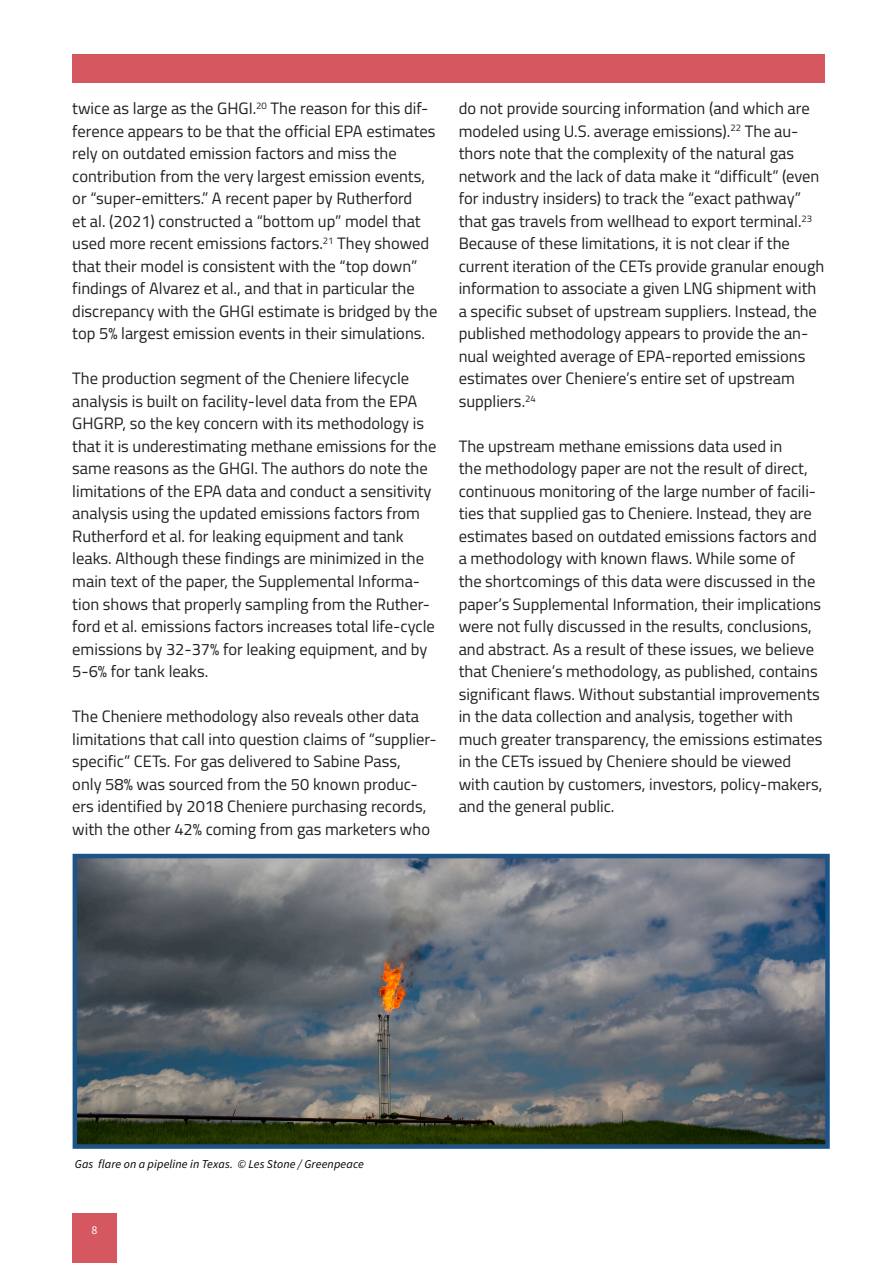
<style>
.page{position:relative;width:893px;height:1263px;background:#fff}
.page>*{position:absolute;margin:0;border:0;box-sizing:border-box;transform-origin:0 0}
.t1{font:16.5px/22.5px "Titillium Web";color:#231f20}
._8_10_Source_Sans_Pr{font:italic 12px "Source Sans Pro";letter-spacing:.01em;color:#010101}
.t2{font:12px "Source Sans Pro";color:#fff}
</style>
<div class="page">
<div style="left:72px;top:1213px;width:45px;height:50px;background:#d5575f"></div>
<div style="left:72px;top:54px;width:753px;height:28px;background:#d5575f"></div>
<img style="left:78px;top:859px;width:747px;height:285px">
<div style="left:73px;top:854px;width:757px;height:295px;border:4px solid #1c5487"></div>
<p class="t1" style="left:72px;top:97px;width:367px">twice as large as the GHGI.<sup>20</sup> The reason for this dif&shy;ference appears to be that the official EPA estimates rely on outdated emission factors and miss the contribution from the very largest emission events, or “super-emitters.” A recent paper by Rutherford<br>et al. (2021) constructed a “bottom up” model that used more recent emissions factors.<sup>21</sup> They showed that their model is consistent with the “top down” findings of Alvarez et al., and that in particular the discrepancy with the GHGI estimate is bridged by the top 5% largest emission events in their simulations.</p>
<p class="t1" style="left:72px;top:367px;width:366px">The production segment of the Cheniere lifecycle analysis is built on facility-level data from the EPA GHGRP, so the key concern with its methodology is that it is underestimating methane emissions for the same reasons as the GHGI. The authors do note the limitations of the EPA data and conduct a sensitivity analysis using the updated emissions factors from Rutherford et al. for leaking equipment and tank leaks. Although these findings are minimized in the main text of the paper, the Supplemental Informa&shy;tion shows that properly sampling from the Ruther&shy;ford et al. emissions factors increases total life-cycle emissions by 32-37% for leaking equipment, and by 5-6% for tank leaks.</p>
<p class="t1" style="left:72px;top:704px;width:366px">The Cheniere methodology also reveals other data limitations that call into question claims of “supplier&shy;specific” CETs. For gas delivered to Sabine Pass,<br>only 58% was sourced from the 50 known produc&shy;ers identified by 2018 Cheniere purchasing records, with the other 42% coming from gas marketers who</p>
<p class="t1" style="left:459px;top:97px;width:367px">do not provide sourcing information (and which are modeled using U.S. average emissions).<sup>22</sup> The au&shy;thors note that the complexity of the natural gas network and the lack of data make it “difficult” (even for industry insiders) to track the “exact pathway” that gas travels from wellhead to export terminal.<sup>23<br></sup>Because of these limitations, it is not clear if the current iteration of the CETs provide granular enough information to associate a given LNG shipment with a specific subset of upstream suppliers. Instead, the published methodology appears to provide the an&shy;nual weighted average of EPA-reported emissions estimates over Cheniere’s entire set of upstream suppliers.<sup>24</sup></p>
<p class="t1" style="left:459px;top:434px;width:365px">The upstream methane emissions data used in<br>the methodology paper are not the result of direct, continuous monitoring of the large number of facili&shy;ties that supplied gas to Cheniere. Instead, they are estimates based on outdated emissions factors and a methodology with known flaws. While some of<br>the shortcomings of this data were discussed in the paper’s Supplemental Information, their implications were not fully discussed in the results, conclusions, and abstract. As a result of these issues, we believe that Cheniere’s methodology, as published, contains significant flaws. Without substantial improvements in the data collection and analysis, together with much greater transparency, the emissions estimates in the CETs issued by Cheniere should be viewed with caution by customers, investors, policy-makers, and the general public.</p>
<p class="_8_10_Source_Sans_Pr" style="left:75px;top:1156px;width:291px">Gas flare on a pipeline in Texas. © Les Stone / Greenpeace</p>
<p class="t2" style="left:92px;top:1222px;width:7px">8</p>
</div>
